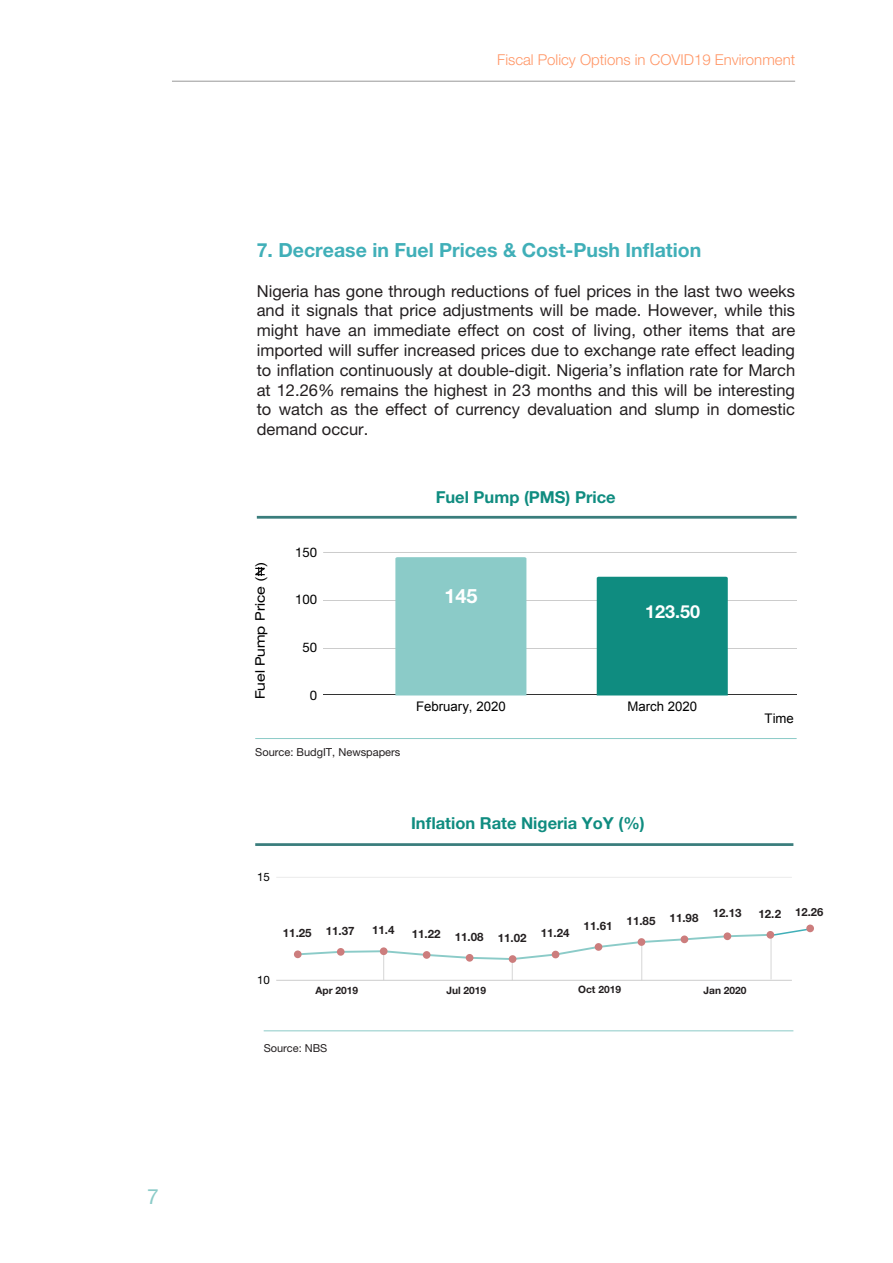
<style>
.page{position:relative;width:893px;height:1263px;background:#fff}
.page>*{position:absolute;margin:0;border:0;box-sizing:border-box;transform-origin:0 0}
.t1{font:21px "Helvetica Neue LT Pro";color:#8bcbc8}
.t2{font:700 19.8px "Helvetica Neue LT Pro";color:#fff}
.t3{font:700 19.5px "Helvetica Neue LT Pro";color:#40afb8}
.t4{font:700 18px "Helvetica Neue LT Pro";color:#fff}
.t5{font:16.5px/19.8px "Helvetica Neue LT Pro";color:#231f20;text-align:justify}
.t6{font:700 16.5px "Helvetica Neue LT Pro";color:#0f8c80}
.t7{font:300 15px "Helvetica Neue LT Pro";color:#ff9666}
.t8{font:13.2px "Arial";color:#000}
.t9{font:expanded 13.2px "Helvetica Neue LT Pro";color:#000}
.t10{font:13.2px "Helvetica Neue LT Pro";color:#000}
.t11{font:700 11.55px "Helvetica Neue LT Pro";color:#231f20}
.t12{font:11.55px "Helvetica Neue LT Pro";color:#000}
.t13{font:700 11.25px "Helvetica Neue LT Pro";color:#231f20}
.t14{font:11.1px "Helvetica Neue LT Pro";color:#231f20}
.t15{font:10.95px "Helvetica Neue LT Pro";color:#231f20}
.t16{font:700 10.2px "Helvetica Neue LT Pro";color:#231f20}
</style>
<div class="page">
<hr style="left:172px;top:81px;width:623px;height:1px;background:#999">
<svg style="left:255px;top:567px;width:10px;height:9px"></svg>
<hr style="left:323px;top:695px;width:474px;height:1px;background:#333">
<hr style="left:323px;top:648px;width:474px;height:1px;background:#ccc">
<hr style="left:323px;top:600px;width:474px;height:1px;background:#ccc">
<hr style="left:323px;top:552px;width:474px;height:1px;background:#ccc">
<div style="left:395px;top:557px;width:131px;height:138px;background:#8bcbc8"></div>
<div style="left:597px;top:577px;width:131px;height:118px;background:#0f8c80"></div>
<hr style="left:255px;top:738px;width:542px;height:1px;background:#8bcbc8">
<hr style="left:257px;top:516px;width:540px;height:3px;background:#3a7d7c">
<hr style="left:255px;top:843px;width:538px;height:3px;background:#3a7d7c">
<hr style="left:264px;top:1030px;width:529px;height:1px;background:#8bcbc8">
<hr style="left:276px;top:980px;width:516px;height:1px;background:#ccc">
<hr style="left:276px;top:877px;width:516px;height:1px;background:#ccc">
<svg style="left:296px;top:929px;width:515px;height:51px"></svg>
<div style="left:294px;top:950px;width:8px;height:8px;background:#cc7d7d;border-radius:50%"></div>
<div style="left:337px;top:948px;width:8px;height:8px;background:#cc7d7d;border-radius:50%"></div>
<div style="left:380px;top:947px;width:8px;height:8px;background:#cc7d7d;border-radius:50%"></div>
<div style="left:423px;top:951px;width:7px;height:8px;background:#cc7d7d;border-radius:50%"></div>
<div style="left:466px;top:954px;width:7px;height:8px;background:#cc7d7d;border-radius:50%"></div>
<div style="left:509px;top:955px;width:7px;height:8px;background:#cc7d7d;border-radius:50%"></div>
<div style="left:552px;top:951px;width:7px;height:7px;background:#cc7d7d;border-radius:50%"></div>
<div style="left:595px;top:943px;width:7px;height:8px;background:#cc7d7d;border-radius:50%"></div>
<div style="left:638px;top:938px;width:7px;height:8px;background:#cc7d7d;border-radius:50%"></div>
<div style="left:681px;top:935px;width:7px;height:8px;background:#cc7d7d;border-radius:50%"></div>
<div style="left:724px;top:932px;width:7px;height:8px;background:#cc7d7d;border-radius:50%"></div>
<div style="left:766px;top:931px;width:8px;height:8px;background:#cc7d7d;border-radius:50%"></div>
<div style="left:806px;top:924px;width:8px;height:8px;background:#cc7d7d;border-radius:50%"></div>
<p class="t1" style="left:147px;top:1184px;width:13px">7</p>
<p class="t7" style="left:497px;top:50px;width:299px">Fiscal Policy Options in COVID19 Environment</p>
<p class="t3" style="left:257px;top:238px;width:446px">7. Decrease in Fuel Prices &amp; Cost-Push Inflation</p>
<p class="t5" style="left:257px;top:281px;width:540px">Nigeria has gone through reductions of fuel prices in the last two weeks and it signals that price adjustments will be made. However, while this might have an immediate effect on cost of living, other items that are imported will suffer increased prices due to exchange rate effect leading to inflation continuously at double-digit. Nigeria’s inflation rate for March at 12.26% remains the highest in 23 months and this will be interesting to watch as the effect of currency devaluation and slump in domestic demand occur.</p>
<p class="t9" style="left:252px;top:699px;width:140px;rotate:-90deg">Fuel Pump Price ( )</p>
<p class="t10" style="left:295px;top:544px;width:24px">150</p>
<p class="t10" style="left:295px;top:591px;width:24px">100</p>
<p class="t10" style="left:302px;top:639px;width:16px">50</p>
<p class="t10" style="left:310px;top:687px;width:9px">0</p>
<p class="t14" style="left:255px;top:745px;width:147px">Source: BudgIT, Newspapers</p>
<p class="t6" style="left:436px;top:487px;width:181px">Fuel Pump (PMS) Price</p>
<p class="t2" style="left:444px;top:584px;width:35px">145</p>
<p class="t4" style="left:645px;top:600px;width:57px">123.50</p>
<p class="t8" style="left:416px;top:697px;width:91px">February, 2020</p>
<p class="t8" style="left:627px;top:697px;width:71px">March 2020</p>
<p class="t12" style="left:257px;top:870px;width:14px">15</p>
<p class="t6" style="left:411px;top:813px;width:235px">Inflation Rate Nigeria YoY (%)</p>
<p class="t8" style="left:765px;top:710px;width:31px">Time</p>
<p class="t12" style="left:257px;top:973px;width:14px">10</p>
<p class="t11" style="left:283px;top:924px;width:73px">11.25 11.37</p>
<p class="t11" style="left:372px;top:923px;width:24px">11.4</p>
<p class="t11" style="left:412px;top:928px;width:159px">11.22 11.08 11.02 11.24</p>
<p class="t11" style="left:584px;top:912px;width:159px">11.61 11.85 11.98 12.13</p>
<p class="t11" style="left:758px;top:906px;width:24px">12.2</p>
<p class="t16" style="left:316px;top:984px;width:44px">Apr 2019</p>
<p class="t16" style="left:446px;top:984px;width:41px">Jul 2019</p>
<p class="t16" style="left:578px;top:983px;width:44px">Oct 2019</p>
<p class="t16" style="left:703px;top:984px;width:45px">Jan 2020</p>
<p class="t13" style="left:795px;top:905px;width:30px">12.26</p>
<p class="t15" style="left:264px;top:1041px;width:65px">Source: NBS</p>
</div>
